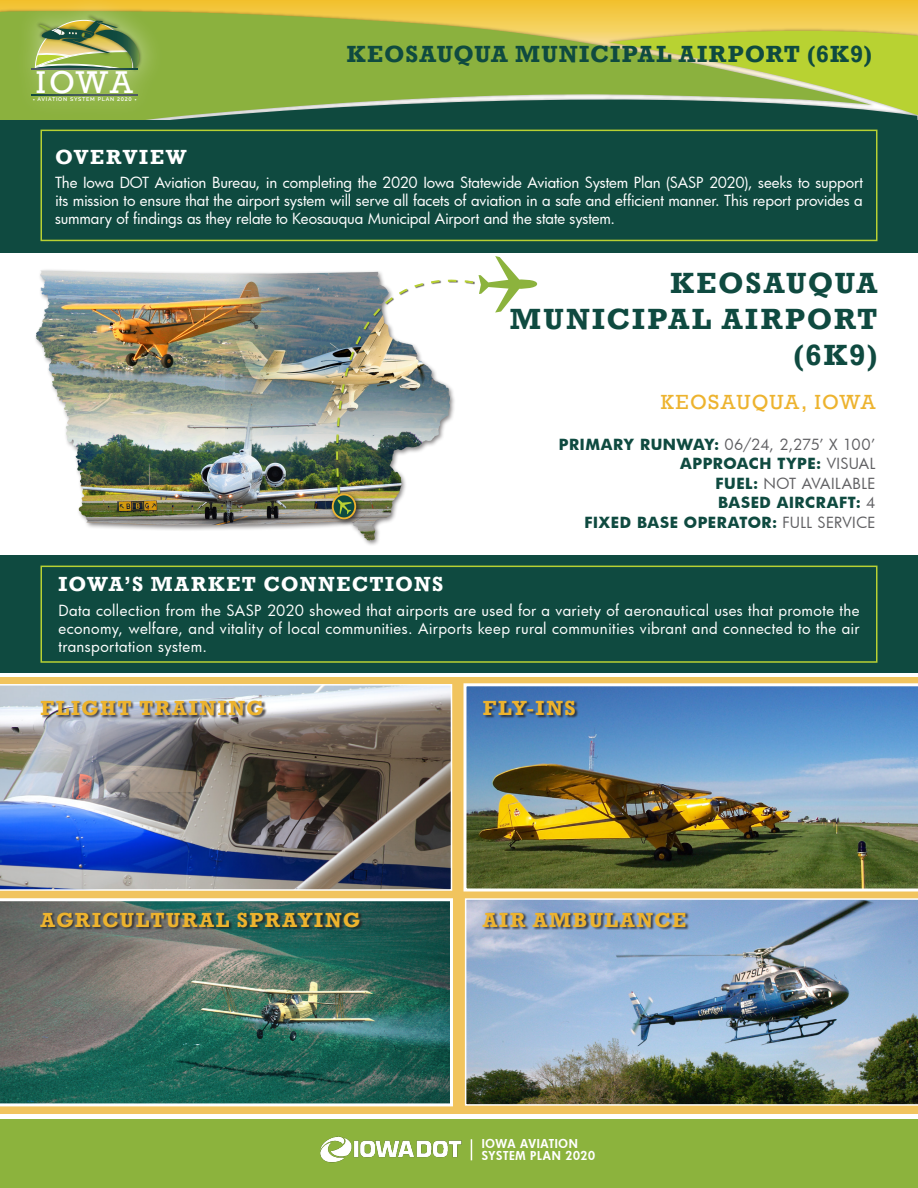
<style>
.page{position:relative;width:918px;height:1188px;background:#fff}
.page>*{position:absolute;margin:0;border:0;box-sizing:border-box;transform-origin:0 0}
.t1{font:32.4px "Rockwell";color:#fff}
.Airport_Title{font:700 30px/36px "Rockwell";letter-spacing:.07em;color:#0f4a40;text-align:right}
.Airport_Name{font:700 24px "Rockwell";letter-spacing:.045em;color:#0f4a40}
.Sub_Header{font:700 21px "Rockwell";letter-spacing:.08em;color:#edb32e}
.A_Head{font:700 21px "Rockwell";letter-spacing:.07em;color:#fff}
.Sub_Header-2{font:21px "Rockwell";letter-spacing:.045em;color:#edb32e}
.Body_Text_White{font:15px/18px "Futura";letter-spacing:.01em;color:#fff;text-align:justify}
.Airport_Stats{font:700 15px "Futura";letter-spacing:.035em;color:#0f4a40}
.Airport_Stats-2{font:15px "Futura";letter-spacing:-.01em;color:#5f5f62}
.Airport_Stats-3{font:15px "Futura";letter-spacing:.02em;color:#5f5f62}
.Body_Text_White-2{font:800 12px "Futura";letter-spacing:.05em;color:#fff}
.t2{font:600 6.45px "Raleway";color:#fff;scale:.84 1}
.t3{font:600 5.4px "Raleway";letter-spacing:.14em;color:#fff}
.s1{font-weight:700}
.s2{font-weight:700;color:#0f4a40}
.s3{font-weight:400;color:#5f5f62}
</style>
<div class="page">
<div style="left:0;top:677px;width:918px;height:437px;background:#f1c45e"></div>
<img style="left:465px;top:898px;width:453px;height:208px">
<img style="left:464px;top:683px;width:454px;height:208px">
<img style="left:0;top:684px;width:452px;height:207px">
<img style="left:35px;top:270px;width:360px;height:275px">
<img style="left:0;top:0;width:918px;height:17px">
<svg style="left:0;top:10px;width:872px;height:110px;background:#e5c343"></svg>
<img style="left:2px;top:0;width:171px;height:120px">
<img style="left:35px;top:13px;width:87px;height:4px">
<svg style="left:35px;top:17px;width:883px;height:103px;background:#91ad4a"></svg>
<svg style="left:31px;top:69px;width:107px;height:1px"></svg>
<svg style="left:31px;top:94px;width:107px;height:1px"></svg>
<div style="left:0;top:1119px;width:918px;height:69px;background:#8cb33d"></div>
<img style="left:320px;top:1137px;width:142px;height:26px">
<svg style="left:471px;top:1139px;width:1px;height:21px"></svg>
<div style="left:0;top:120px;width:918px;height:133px;background:#0f4a40"></div>
<div style="left:40px;top:130px;width:838px;height:111px;border:2px solid #b8d133"></div>
<div style="left:0;top:555px;width:918px;height:118px;background:#0f4a40"></div>
<div style="left:40px;top:566px;width:838px;height:97px;border:2px solid #b8d133"></div>
<div style="left:330px;top:491px;width:33px;height:35px;background:#231f20;opacity:.75"></div>
<svg style="left:333px;top:494px;width:22px;height:24px"></svg>
<div style="left:332px;top:494px;width:24px;height:25px;border:2px solid #edb32e;border-radius:50%"></div>
<img style="left:310px;top:256px;width:227px;height:259px">
<img style="left:0;top:898px;width:453px;height:208px">
<div style="left:41px;top:912px;width:323px;height:18px;background:#231f20;opacity:.75"></div>
<div style="left:483px;top:912px;width:206px;height:18px;background:#231f20;opacity:.75"></div>
<div style="left:42px;top:701px;width:226px;height:18px;background:#231f20;opacity:.75"></div>
<div style="left:484px;top:701px;width:95px;height:18px;background:#231f20;opacity:.75"></div>
<p class="t1" style="left:33px;top:63px;width:101px"><sub>•</sub> IOWA</p>
<p class="t3" style="left:37px;top:96px;width:78px">AVIATION SYSTEM PLAN</p>
<p class="t2" style="left:117px;top:95px;width:25px">2020 <span class="s1">•</span></p>
<p class="Airport_Name" style="left:347px;top:40px;width:527px">KEOSAUQUA MUNICIPAL AIRPORT (6K9)</p>
<p class="A_Head" style="left:55px;top:144px;width:133px">OVERVIEW</p>
<h4 class="Body_Text_White" style="left:55px;top:173px;width:809px">The Iowa DOT Aviation Bureau, in completing the 2020 Iowa Statewide Aviation System Plan (SASP 2020), seeks to support its mission to ensure that the airport system will serve all facets of aviation in a safe and efficient manner. This report provides a summary of findings as they relate to Keosauqua Municipal Airport and the state system.</h4>
<h4 class="Airport_Title" style="left:510px;top:265px;width:369px">KEOSAUQUA<br>MUNICIPAL AIRPORT (6K9)</h4>
<h4 class="Sub_Header-2" style="left:661px;top:389px;width:216px">KEOSAUQUA, IOWA</h4>
<h4 class="Airport_Stats-2" style="left:559px;top:434px;width:318px"><span class="s2">PRIMARY RUNWAY:</span> 06/24, 2,275’ X 100’</h4>
<h4 class="Airport_Stats" style="left:680px;top:453px;width:197px">APPROACH TYPE: <span class="s3">VISUAL</span></h4>
<h4 class="Airport_Stats-3" style="left:716px;top:473px;width:161px"><span class="s2">FUEL:</span> NOT AVAILABLE</h4>
<h4 class="Airport_Stats" style="left:718px;top:492px;width:159px">BASED AIRCRAFT: <span class="s3">4</span></h4>
<h4 class="Airport_Stats" style="left:585px;top:512px;width:292px">FIXED BASE OPERATOR: <span class="s3">FULL SERVICE</span></h4>
<p class="A_Head" style="left:58px;top:571px;width:386px">IOWA’S MARKET CONNECTIONS</p>
<h4 class="Body_Text_White" style="left:58px;top:601px;width:803px">Data collection from the SASP 2020 showed that airports are used for a variety of aeronautical uses that promote the economy, welfare, and vitality of local communities. Airports keep rural communities vibrant and connected to the air transportation system.</h4>
<h4 class="Sub_Header" style="left:40px;top:695px;width:225px">FLIGHT TRAINING</h4>
<h4 class="Sub_Header" style="left:483px;top:695px;width:94px">FLY-INS</h4>
<h4 class="Sub_Header" style="left:40px;top:907px;width:321px">AGRICULTURAL SPRAYING</h4>
<h4 class="Sub_Header" style="left:483px;top:907px;width:205px">AIR AMBULANCE</h4>
<h4 class="Body_Text_White-2" style="left:482px;top:1136px;width:98px">IOWA AVIATION</h4>
<h4 class="Body_Text_White-2" style="left:482px;top:1148px;width:115px">SYSTEM PLAN 2020</h4>
</div>
